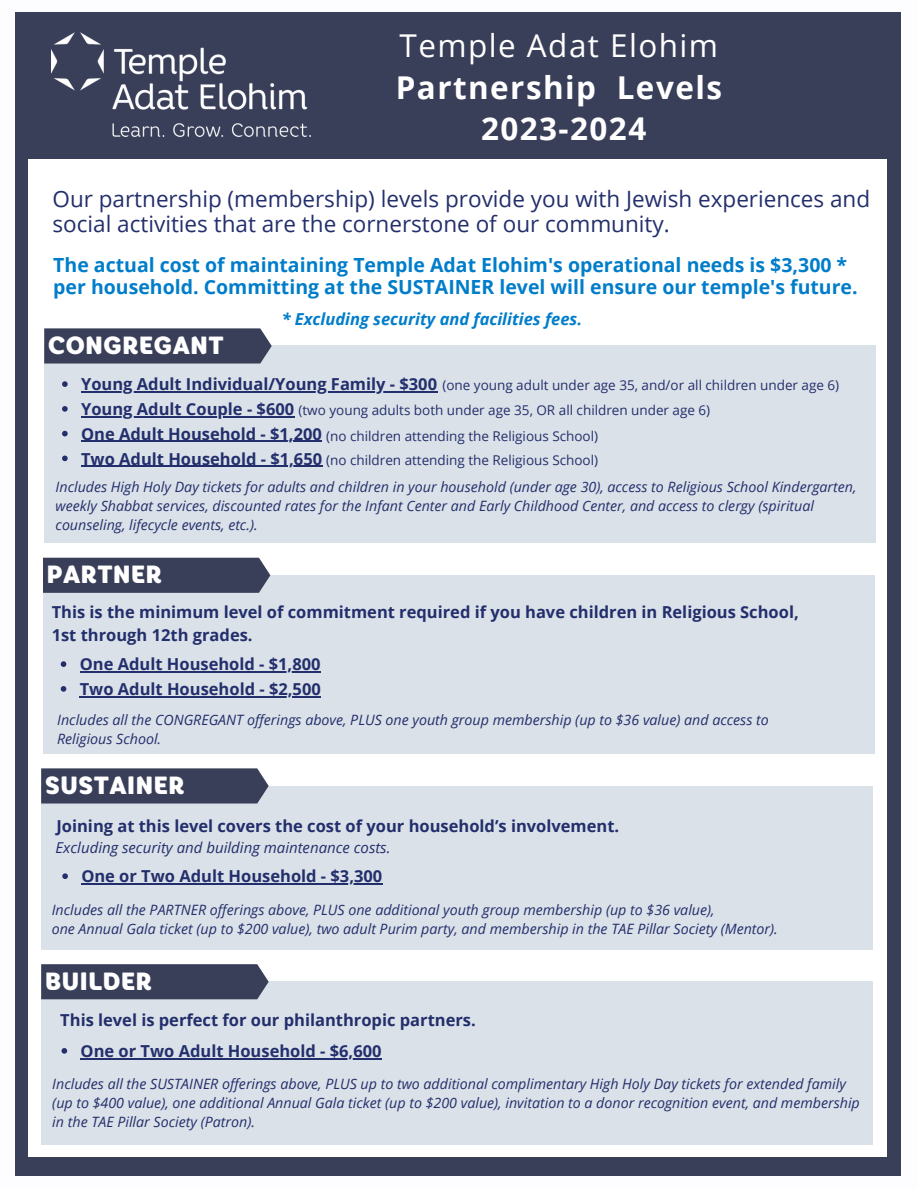
<style>
.page{position:relative;width:918px;height:1188px;background:#fff}
.page>*{position:absolute;margin:0;border:0;box-sizing:border-box;transform-origin:0 0}
.t1{font:700 31.5px "Open Sans";letter-spacing:.045em;color:#fff}
.t2{font:31.5px "Open Sans";letter-spacing:.045em;color:#fff}
.t3{font:900 24.9px "Core Rhino 85";color:#fff}
.t4{font:22.5px/24.8px "Open Sans";color:#232f6c}
.t5{font:700 19.5px "Open Sans";color:#007dca}
.t6{font:700 16.5px "Open Sans";color:#232f6c}
.t7{font:italic 700 16.5px "Open Sans";color:#007dca}
.t8{font:italic 15px "Open Sans";color:#232f6c}
.t9{font:italic 14.25px/19.2px "Open Sans";color:#232f6c}
.t10{font:13.5px "Open Sans";color:#232f6c}
</style>
<div class="page">
<div style="left:15px;top:12px;width:885px;height:1164px;background:#393e59"></div>
<div style="left:28px;top:160px;width:858px;height:997px;background:#fff"></div>
<div style="left:41px;top:982px;width:832px;height:163px;background:#dbe1e8"></div>
<div style="left:45px;top:346px;width:831px;height:197px;background:#dbe1e8"></div>
<img style="left:52px;top:33px;width:258px;height:103px">
<div style="left:43px;top:575px;width:832px;height:179px;background:#dbe1e8"></div>
<div style="left:41px;top:786px;width:832px;height:163px;background:#dbe1e8"></div>
<svg style="left:62px;top:381px;width:6px;height:6px"></svg>
<hr style="left:81px;top:391px;width:356px;height:2px;background:#232f6c">
<svg style="left:62px;top:406px;width:6px;height:6px"></svg>
<hr style="left:81px;top:416px;width:213px;height:1px;background:#232f6c">
<svg style="left:62px;top:431px;width:6px;height:5px"></svg>
<hr style="left:81px;top:441px;width:241px;height:1px;background:#232f6c">
<svg style="left:62px;top:456px;width:6px;height:5px"></svg>
<hr style="left:81px;top:466px;width:241px;height:1px;background:#232f6c">
<div style="left:41px;top:964px;width:228px;height:35px;background:#393e59"></div>
<svg style="left:44px;top:328px;width:228px;height:36px;background:#414660"></svg>
<div style="left:43px;top:558px;width:227px;height:35px;background:#393e59"></div>
<svg style="left:41px;top:768px;width:228px;height:36px;background:#414660"></svg>
<svg style="left:61px;top:661px;width:5px;height:6px"></svg>
<hr style="left:80px;top:671px;width:241px;height:2px;background:#232f6c">
<svg style="left:61px;top:686px;width:5px;height:6px"></svg>
<hr style="left:80px;top:696px;width:241px;height:1px;background:#232f6c">
<svg style="left:62px;top:873px;width:6px;height:6px"></svg>
<hr style="left:81px;top:884px;width:301px;height:1px;background:#232f6c">
<svg style="left:62px;top:1048px;width:5px;height:6px"></svg>
<hr style="left:81px;top:1058px;width:301px;height:1px;background:#232f6c">
<p class="t2" style="left:400px;top:23px;width:320px">Temple Adat Elohim</p>
<p class="t1" style="left:396px;top:65px;width:328px">Partnership Levels</p>
<p class="t1" style="left:481px;top:107px;width:167px">2023-2024</p>
<p class="t4" style="left:53px;top:186px;width:819px">Our partnership (membership) levels provide you with Jewish experiences and social activities that are the cornerstone of our community.</p>
<p class="t5" style="left:53px;top:251px;width:795px">The actual cost of maintaining Temple Adat Elohim's operational needs is $3,300 *</p>
<p class="t5" style="left:53px;top:273px;width:806px">per household. Committing at the SUSTAINER level will ensure our temple's future.</p>
<p class="t3" style="left:48px;top:330px;width:178px">CONGREGANT</p>
<p class="t7" style="left:282px;top:307px;width:302px">* Excluding security and facilities fees.</p>
<p class="t6" style="left:81px;top:373px;width:358px">Young Adult Individual/Young Family - $300</p>
<p class="t6" style="left:81px;top:397px;width:215px">Young Adult Couple - $600</p>
<p class="t6" style="left:81px;top:422px;width:242px">One Adult Household - $1,200</p>
<p class="t6" style="left:81px;top:447px;width:243px">Two Adult Household - $1,650</p>
<p class="t10" style="left:442px;top:375px;width:398px">(one young adult under age 35, and/or all children under age 6)</p>
<p class="t10" style="left:299px;top:401px;width:413px">(two young adults both under age 35, OR all children under age 6)</p>
<p class="t10" style="left:326px;top:426px;width:274px">(no children attending the Religious School)</p>
<p class="t10" style="left:326px;top:450px;width:274px">(no children attending the Religious School)</p>
<p class="t9" style="left:56px;top:477px;width:802px">Includes High Holy Day tickets for adults and children in your household (under age 30), access to Religious School Kindergarten,</p>
<p class="t9" style="left:56px;top:496px;width:760px">weekly Shabbat services, discounted rates for the Infant Center and Early Childhood Center, and access to clergy (spiritual counseling, lifecycle events, etc.).</p>
<p class="t3" style="left:47px;top:559px;width:117px">PARTNER</p>
<p class="t6" style="left:52px;top:601px;width:749px">This is the minimum level of commitment required if you have children in Religious School,</p>
<p class="t6" style="left:52px;top:623px;width:202px">1st through 12th grades.</p>
<p class="t6" style="left:80px;top:653px;width:242px">One Adult Household - $1,800</p>
<p class="t6" style="left:80px;top:677px;width:243px">Two Adult Household - $2,500</p>
<p class="t9" style="left:57px;top:710px;width:713px">Includes all the CONGREGANT offerings above, PLUS one youth group membership (up to $36 value) and access to</p>
<p class="t9" style="left:57px;top:729px;width:106px">Religious School.</p>
<p class="t3" style="left:45px;top:770px;width:142px">SUSTAINER</p>
<p class="t6" style="left:56px;top:814px;width:564px">Joining at this level covers the cost of your household’s involvement.</p>
<p class="t8" style="left:56px;top:837px;width:336px">Excluding security and building maintenance costs.</p>
<p class="t6" style="left:81px;top:865px;width:303px">One or Two Adult Household - $3,300</p>
<p class="t9" style="left:52px;top:899px;width:664px">Includes all the PARTNER offerings above, PLUS one additional youth group membership (up to $36 value),</p>
<p class="t9" style="left:52px;top:918px;width:728px">one Annual Gala ticket (up to $200 value), two adult Purim party, and membership in the TAE Pillar Society (Mentor).</p>
<p class="t3" style="left:45px;top:966px;width:109px">BUILDER</p>
<p class="t6" style="left:60px;top:1009px;width:417px">This level is perfect for our philanthropic partners.</p>
<p class="t6" style="left:81px;top:1039px;width:303px">One or Two Adult Household - $6,600</p>
<p class="t9" style="left:52px;top:1074px;width:795px">Includes all the SUSTAINER offerings above, PLUS up to two additional complimentary High Holy Day tickets for extended family</p>
<p class="t9" style="left:52px;top:1093px;width:809px">(up to $400 value), one additional Annual Gala ticket (up to $200 value), invitation to a donor recognition event, and membership</p>
<p class="t9" style="left:52px;top:1112px;width:204px">in the TAE Pillar Society (Patron).</p>
</div>
